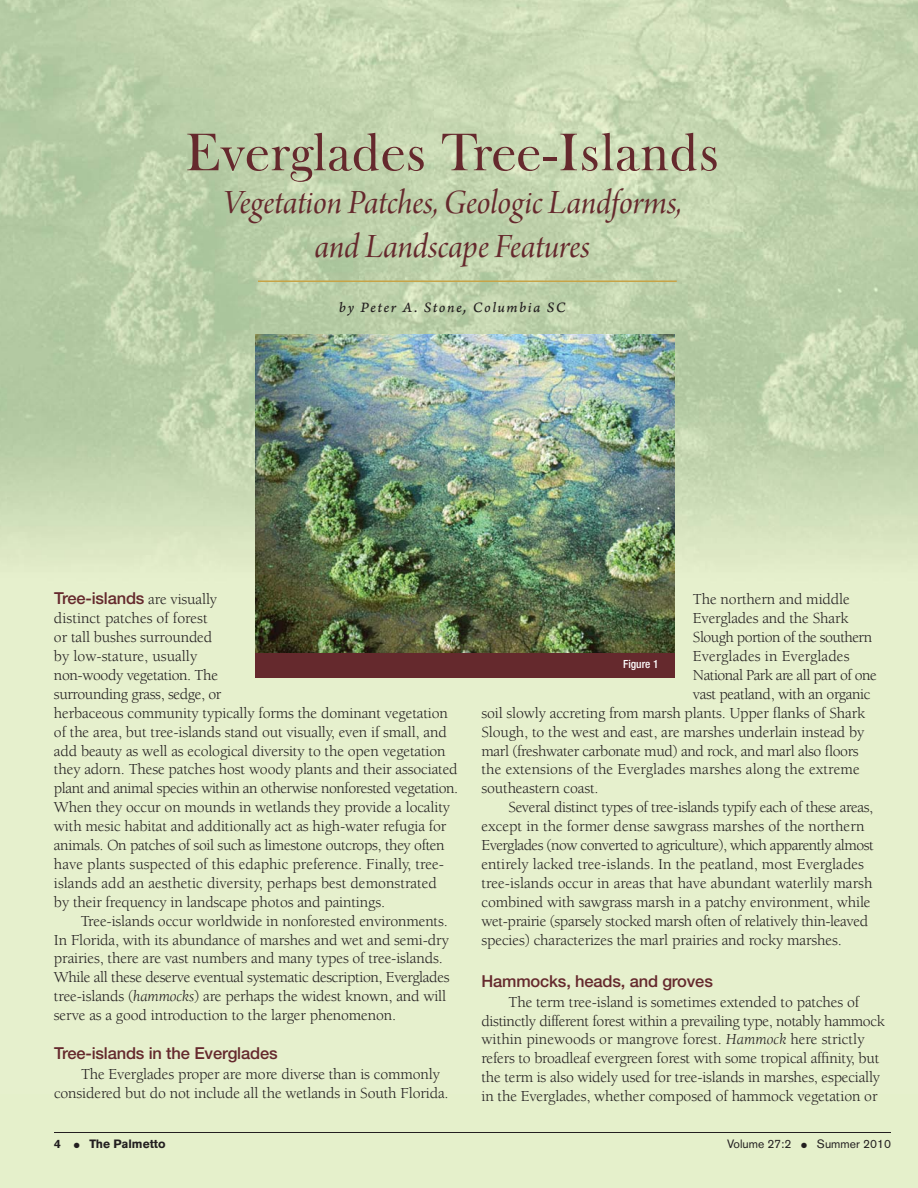
<style>
.page{position:relative;width:918px;height:1188px;background:#e5f0cb}
.page>*{position:absolute;margin:0;border:0;box-sizing:border-box;transform-origin:0 0}
.t1{font:54px "Frys Baskerville BT";color:#65292d}
.t2{font:36px/43.2px "Arno Pro Italic Display";color:#65292d;text-align:center}
.t3{font:500 16.5px "Helvetica Neue LT Std";letter-spacing:-.01em;color:#65292d}
.t4{font:15.75px/18.9px "Berkeley";letter-spacing:-.01em;color:#231f20}
.t5{font:15.75px "Berkeley";letter-spacing:-.035em;color:#231f20}
.t6{font:15px "Arno Pro Italic Caption";letter-spacing:.095em;color:#231f20}
.t7{font:12px "Akzidenz Grotesk BE";color:#231f20}
.t8{font:700 12px "Akzidenz Grotesk BE";color:#231f20}
.t9{font:500 condensed 11.25px "Helvetica Neue LT Std";color:#fff}
.s1{font-family:"Berkeley";font-weight:400;font-size:15.75px;color:#231f20}
.s2{font-style:italic}
</style>
<div class="page">
<img style="left:0;top:0;width:918px;height:678px">
<hr style="left:54px;top:1132px;width:837px;height:1px;background:#231f20">
<hr style="left:258px;top:280px;width:419px;height:2px;background:#c7a347">
<img style="left:255px;top:334px;width:420px;height:319px">
<div style="left:255px;top:653px;width:420px;height:24px;background:#65292d"></div>
<h1 class="t1" style="left:185px;top:132px;width:536px">Everglades Tree-Islands</h1>
<h2 class="t2" style="left:223px;top:184px;width:460px">Vegetation Patches, Geologic Landforms, and Landscape Features</h2>
<p class="t6" style="left:339px;top:298px;width:228px">by Peter A. Stone, Columbia SC</p>
<p class="t3" style="left:54px;top:593px;width:165px">Tree-islands <span class="s1">are visually</span></p>
<p class="t4" style="left:54px;top:610px;width:406px">distinct patches of forest<br>or tall bushes surrounded<br>by low-stature, usually<br>non-woody vegetation. The<br>surrounding grass, sedge, or<br>herbaceous community typically forms the dominant vegetation of the area, but tree-islands stand out visually, even if small, and add beauty as well as ecological diversity to the open vegetation they adorn. These patches host woody plants and their associated plant and animal species within an otherwise nonforested vegetation.<br>When they occur on mounds in wetlands they provide a locality with mesic habitat and additionally act as high-water refugia for animals. On patches of soil such as limestone outcrops, they often have plants suspected of this edaphic preference. Finally, tree&shy;islands add an aesthetic diversity, perhaps best demonstrated<br>by their frequency in landscape photos and paintings.</p>
<p class="t4" style="left:54px;top:913px;width:397px;text-indent:27px">Tree-islands occur worldwide in nonforested environments.<br>In Florida, with its abundance of marshes and wet and semi-dry prairies, there are vast numbers and many types of tree-islands.<br>While all these deserve eventual systematic description, Everglades tree-islands (<span class="s2">hammocks</span>) are perhaps the widest known, and will serve as a good introduction to the larger phenomenon.</p>
<p class="t3" style="left:54px;top:1047px;width:225px">Tree-islands in the Everglades</p>
<p class="t4" style="left:54px;top:1066px;width:396px;text-indent:27px">The Everglades proper are more diverse than is commonly considered but do not include all the wetlands in South Florida.</p>
<p class="t4" style="left:693px;top:591px;width:158px">The northern and middle</p>
<p class="t4" style="left:693px;top:610px;width:157px">Everglades and the Shark</p>
<p class="t5" style="left:693px;top:631px;width:181px">Slough portion of the southern</p>
<p class="t4" style="left:693px;top:648px;width:158px">Everglades in Everglades</p>
<p class="t5" style="left:693px;top:669px;width:185px">National Park are all part of one</p>
<p class="t4" style="left:693px;top:686px;width:179px">vast peatland, with an organic</p>
<p class="t4" style="left:481px;top:705px;width:385px">soil slowly accreting from marsh plants. Upper flanks of Shark</p>
<p class="t4" style="left:481px;top:724px;width:385px">Slough, to the west and east, are marshes underlain instead by</p>
<p class="t4" style="left:481px;top:743px;width:379px">marl (freshwater carbonate mud) and rock, and marl also floors</p>
<p class="t4" style="left:481px;top:761px;width:380px">the extensions of the Everglades marshes along the extreme</p>
<p class="t4" style="left:481px;top:780px;width:119px">southeastern coast.</p>
<p class="t4" style="left:508px;top:799px;width:366px">Several distinct types of tree-islands typify each of these areas,</p>
<p class="t4" style="left:481px;top:818px;width:385px">except in the former dense sawgrass marshes of the northern</p>
<p class="t5" style="left:481px;top:839px;width:394px">Everglades (now converted to agriculture), which apparently almost</p>
<p class="t4" style="left:481px;top:856px;width:384px">entirely lacked tree-islands. In the peatland, most Everglades</p>
<p class="t4" style="left:481px;top:875px;width:393px">tree-islands occur in areas that have abundant waterlily marsh</p>
<p class="t4" style="left:481px;top:894px;width:391px">combined with sawgrass marsh in a patchy environment, while</p>
<p class="t4" style="left:481px;top:913px;width:388px">wet-prairie (sparsely stocked marsh often of relatively thin-leaved</p>
<p class="t4" style="left:481px;top:932px;width:362px">species) characterizes the marl prairies and rocky marshes.</p>
<p class="t3" style="left:482px;top:975px;width:233px">Hammocks, heads, and groves</p>
<p class="t4" style="left:482px;top:994px;width:405px;text-indent:27px">The term tree-island is sometimes extended to patches of distinctly different forest within a prevailing type, notably hammock within pinewoods or mangrove forest. <span class="s2">Hammock</span> here strictly refers to broadleaf evergreen forest with some tropical affinity, but the term is also widely used for tree-islands in marshes, especially in the Everglades, whether composed of hammock vegetation or</p>
<p class="t9" style="left:623px;top:660px;width:37px">Figure 1</p>
<p class="t8" style="left:54px;top:1139px;width:113px">4 ● The Palmetto</p>
<p class="t7" style="left:727px;top:1139px;width:165px">Volume 27:2 ● Summer 2010</p>
</div>
